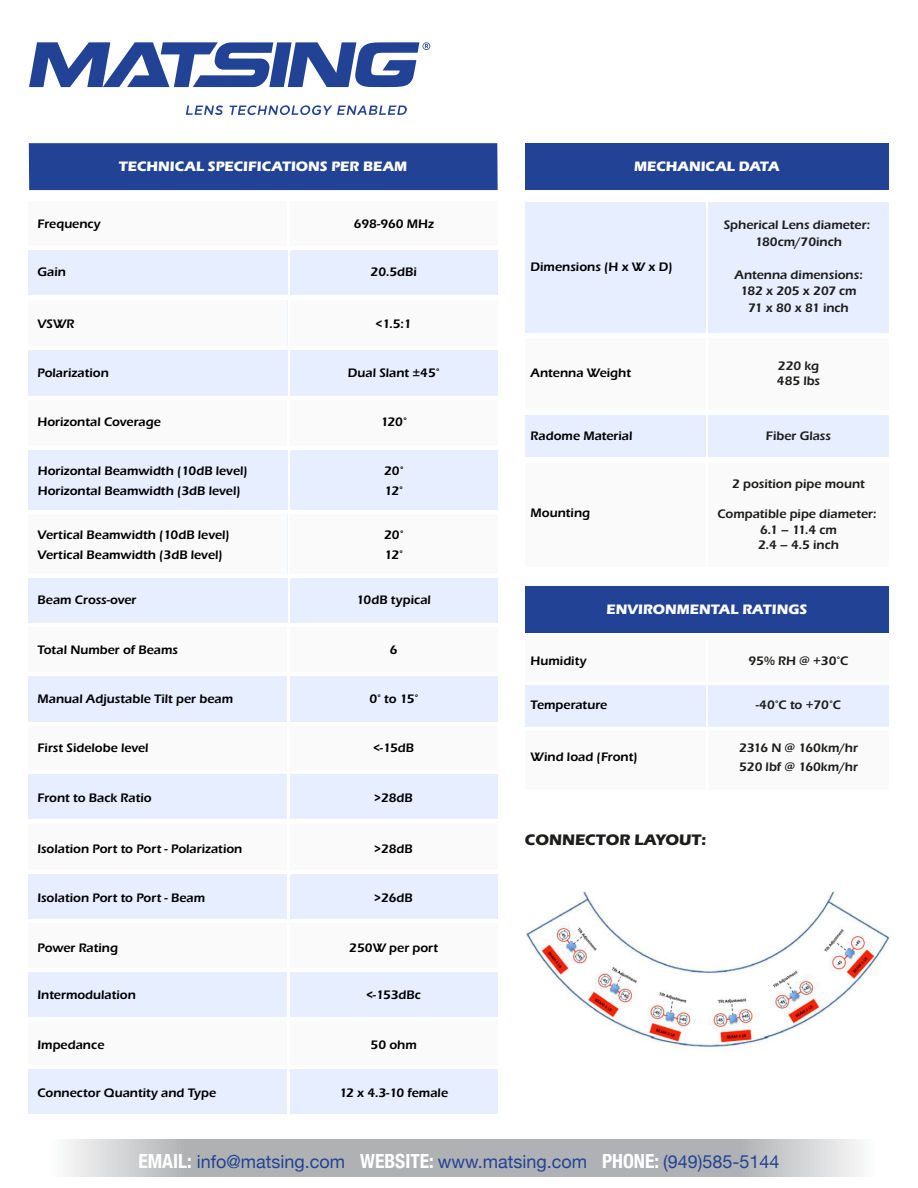
<style>
.page{position:relative;width:918px;height:1188px;background:#fff}
.page>*{position:absolute;margin:0;border:0;box-sizing:border-box;transform-origin:0 0}
.t1{font:18px "Helvetica Neue";color:#224395}
.t2{font:700 15.75px "Marta";color:#1d1d1b}
.t3{font:700 14.1px "Marta";color:#fff}
.t4{font:600 12.75px/19.8px "Marta";color:#000}
.t5{font:600 12.75px/16.5px "Marta";color:#1d1d1b;text-align:center}
.s1{font-weight:700;font-stretch:condensed;font-size:19.5px;color:#fff}
</style>
<div class="page">
<svg style="left:230px;top:105px;width:177px;height:10px"></svg>
<svg style="left:186px;top:105px;width:37px;height:10px"></svg>
<svg style="left:29px;top:42px;width:401px;height:45px"></svg>
<div style="left:290px;top:202px;width:207px;height:44px;background:#fbfafa"></div>
<div style="left:29px;top:202px;width:258px;height:44px;background:#fbfafa"></div>
<div style="left:290px;top:251px;width:207px;height:44px;background:#e6eeff"></div>
<div style="left:29px;top:251px;width:258px;height:44px;background:#e6eeff"></div>
<div style="left:290px;top:300px;width:207px;height:45px;background:#fbfafa"></div>
<div style="left:29px;top:300px;width:258px;height:45px;background:#fbfafa"></div>
<div style="left:290px;top:350px;width:207px;height:46px;background:#e6eeff"></div>
<div style="left:29px;top:350px;width:258px;height:46px;background:#e6eeff"></div>
<div style="left:290px;top:450px;width:207px;height:59px;background:#e6eeff"></div>
<div style="left:29px;top:450px;width:258px;height:59px;background:#e6eeff"></div>
<div style="left:290px;top:400px;width:207px;height:45px;background:#fbfafa"></div>
<div style="left:29px;top:400px;width:258px;height:45px;background:#fbfafa"></div>
<div style="left:290px;top:578px;width:207px;height:44px;background:#e6eeff"></div>
<div style="left:29px;top:578px;width:258px;height:44px;background:#e6eeff"></div>
<div style="left:290px;top:514px;width:207px;height:59px;background:#fbfafa"></div>
<div style="left:29px;top:514px;width:258px;height:59px;background:#fbfafa"></div>
<div style="left:290px;top:775px;width:207px;height:44px;background:#e6eeff"></div>
<div style="left:29px;top:775px;width:258px;height:44px;background:#e6eeff"></div>
<div style="left:290px;top:874px;width:207px;height:44px;background:#e6eeff"></div>
<div style="left:29px;top:874px;width:258px;height:44px;background:#e6eeff"></div>
<div style="left:290px;top:972px;width:207px;height:44px;background:#e6eeff"></div>
<div style="left:29px;top:972px;width:258px;height:44px;background:#e6eeff"></div>
<div style="left:290px;top:1070px;width:207px;height:44px;background:#e6eeff"></div>
<div style="left:29px;top:1070px;width:258px;height:44px;background:#e6eeff"></div>
<div style="left:290px;top:627px;width:207px;height:44px;background:#fbfafa"></div>
<div style="left:29px;top:627px;width:258px;height:44px;background:#fbfafa"></div>
<div style="left:290px;top:676px;width:207px;height:45px;background:#e6eeff"></div>
<div style="left:29px;top:676px;width:258px;height:45px;background:#e6eeff"></div>
<div style="left:290px;top:726px;width:207px;height:44px;background:#fbfafa"></div>
<div style="left:29px;top:726px;width:258px;height:44px;background:#fbfafa"></div>
<div style="left:290px;top:824px;width:207px;height:45px;background:#fbfafa"></div>
<div style="left:29px;top:824px;width:258px;height:45px;background:#fbfafa"></div>
<div style="left:290px;top:923px;width:207px;height:44px;background:#fbfafa"></div>
<div style="left:29px;top:923px;width:258px;height:44px;background:#fbfafa"></div>
<div style="left:290px;top:1021px;width:207px;height:44px;background:#fbfafa"></div>
<div style="left:29px;top:1021px;width:258px;height:44px;background:#fbfafa"></div>
<div style="left:29px;top:143px;width:469px;height:47px;background:#224395"></div>
<div style="left:525px;top:143px;width:364px;height:47px;background:#224395"></div>
<div style="left:525px;top:338px;width:180px;height:72px;background:#fbfafa"></div>
<div style="left:708px;top:338px;width:181px;height:72px;background:#fbfafa"></div>
<div style="left:525px;top:202px;width:180px;height:130px;background:#e6eeff"></div>
<div style="left:708px;top:202px;width:181px;height:130px;background:#e6eeff"></div>
<div style="left:525px;top:415px;width:180px;height:42px;background:#e6eeff"></div>
<div style="left:708px;top:415px;width:181px;height:42px;background:#e6eeff"></div>
<div style="left:525px;top:463px;width:180px;height:103px;background:#fbfafa"></div>
<div style="left:708px;top:463px;width:181px;height:103px;background:#fbfafa"></div>
<div style="left:525px;top:640px;width:180px;height:42px;background:#fbfafa"></div>
<div style="left:708px;top:640px;width:181px;height:42px;background:#fbfafa"></div>
<div style="left:525px;top:685px;width:180px;height:42px;background:#e6eeff"></div>
<div style="left:708px;top:685px;width:181px;height:42px;background:#e6eeff"></div>
<div style="left:525px;top:586px;width:364px;height:47px;background:#224395"></div>
<div style="left:525px;top:730px;width:180px;height:60px;background:#fbfafa"></div>
<div style="left:708px;top:730px;width:181px;height:60px;background:#fbfafa"></div>
<svg style="left:65px;top:1140px;width:796px;height:37px;background:#b9bbbd"></svg>
<img style="left:526px;top:891px;width:364px;height:159px">
<p class="t3" style="left:119px;top:158px;width:290px">TECHNICAL SPECIFICATIONS PER BEAM</p>
<p class="t3" style="left:634px;top:158px;width:147px">MECHANICAL DATA</p>
<p class="t4" style="left:37px;top:214px;width:65px">Frequency</p>
<p class="t4" style="left:354px;top:214px;width:82px">698-960 MHz</p>
<p class="t4" style="left:37px;top:262px;width:30px">Gain</p>
<p class="t4" style="left:371px;top:262px;width:48px">20.5dBi</p>
<p class="t4" style="left:37px;top:314px;width:39px">VSWR</p>
<p class="t4" style="left:376px;top:314px;width:37px">&lt;1.5:1</p>
<p class="t4" style="left:37px;top:363px;width:73px">Polarization</p>
<p class="t4" style="left:348px;top:363px;width:93px">Dual Slant ±45°</p>
<p class="t4" style="left:37px;top:412px;width:125px">Horizontal Coverage</p>
<p class="t4" style="left:381px;top:412px;width:28px">120°</p>
<p class="t4" style="left:38px;top:461px;width:211px">Horizontal Beamwidth (10dB level)<br>Horizontal Beamwidth (3dB level)</p>
<p class="t4" style="left:384px;top:461px;width:21px">20°<br>12°</p>
<p class="t4" style="left:37px;top:525px;width:194px">Vertical Beamwidth (10dB level)<br>Vertical Beamwidth (3dB level)</p>
<p class="t4" style="left:384px;top:525px;width:21px">20°<br>12°</p>
<p class="t4" style="left:37px;top:590px;width:101px">Beam Cross-over</p>
<p class="t4" style="left:357px;top:590px;width:76px">10dB typical</p>
<p class="t4" style="left:37px;top:640px;width:142px">Total Number of Beams</p>
<p class="t4" style="left:390px;top:640px;width:9px">6</p>
<p class="t4" style="left:37px;top:689px;width:197px">Manual Adjustable Tilt per beam</p>
<p class="t4" style="left:369px;top:689px;width:50px">0° to 15°</p>
<p class="t4" style="left:37px;top:738px;width:113px">First Sidelobe level</p>
<p class="t4" style="left:373px;top:738px;width:42px">&lt;-15dB</p>
<p class="t4" style="left:37px;top:788px;width:116px">Front to Back Ratio</p>
<p class="t4" style="left:375px;top:788px;width:40px">&gt;28dB</p>
<p class="t4" style="left:37px;top:839px;width:206px">Isolation Port to Port - Polarization</p>
<p class="t4" style="left:375px;top:839px;width:40px">&gt;28dB</p>
<p class="t4" style="left:37px;top:888px;width:169px">Isolation Port to Port - Beam</p>
<p class="t4" style="left:375px;top:888px;width:40px">&gt;26dB</p>
<p class="t4" style="left:37px;top:938px;width:82px">Power Rating</p>
<p class="t4" style="left:349px;top:938px;width:90px">250W per port</p>
<p class="t4" style="left:37px;top:985px;width:100px">Intermodulation</p>
<p class="t4" style="left:366px;top:985px;width:56px">&lt;-153dBc</p>
<p class="t4" style="left:37px;top:1035px;width:69px">Impedance</p>
<p class="t4" style="left:371px;top:1035px;width:48px">50 ohm</p>
<p class="t4" style="left:37px;top:1083px;width:180px">Connector Quantity and Type</p>
<p class="t4" style="left:339px;top:1083px;width:110px">12 x 4.3-10 female</p>
<p class="t4" style="left:531px;top:257px;width:144px">Dimensions (H x W x D)</p>
<p class="t4" style="left:531px;top:363px;width:102px">Antenna Weight</p>
<p class="t5" style="left:724px;top:217px;width:148px">Spherical Lens diameter:<br>180cm/70inch</p>
<p class="t5" style="left:734px;top:267px;width:130px">Antenna dimensions:<br>182 x 205 x 207 cm<br>71 x 80 x 81 inch</p>
<p class="t5" style="left:777px;top:358px;width:45px;line-height:15.3px;text-align:left">220 kg<br>485 lbs</p>
<p class="t4" style="left:531px;top:426px;width:103px">Radome Material</p>
<p class="t5" style="left:766px;top:427px;width:67px">Fiber Glass</p>
<p class="t4" style="left:531px;top:503px;width:61px">Mounting</p>
<p class="t5" style="left:732px;top:475px;width:134px">2 position pipe mount</p>
<p class="t5" style="left:717px;top:507px;width:161px;line-height:15.3px">Compatible pipe diameter:<br>6.1 – 11.4 cm<br>2.4 – 4.5 inch</p>
<p class="t3" style="left:606px;top:601px;width:202px">ENVIRONMENTAL RATINGS</p>
<p class="t4" style="left:531px;top:651px;width:57px">Humidity</p>
<p class="t4" style="left:531px;top:695px;width:78px">Temperature</p>
<p class="t4" style="left:531px;top:747px;width:109px">Wind load (Front)</p>
<p class="t2" style="left:525px;top:831px;width:183px">CONNECTOR LAYOUT:</p>
<p class="t5" style="left:749px;top:653px;width:102px">95% RH @ +30°C</p>
<p class="t5" style="left:756px;top:697px;width:87px">-40°C to +70°C</p>
<p class="t5" style="left:739px;top:738px;width:121px;line-height:19.5px;text-align:left">2316 N @ 160km/hr<br>520 lbf @ 160km/hr</p>
<h1 class="t1" style="left:138px;top:1148px;width:643px"><span class="s1">EMAIL:</span> info@matsing.com <span class="s1">WEBSITE:</span> www.matsing.com <span class="s1">PHONE:</span> (949)585-5144</h1>
</div>
